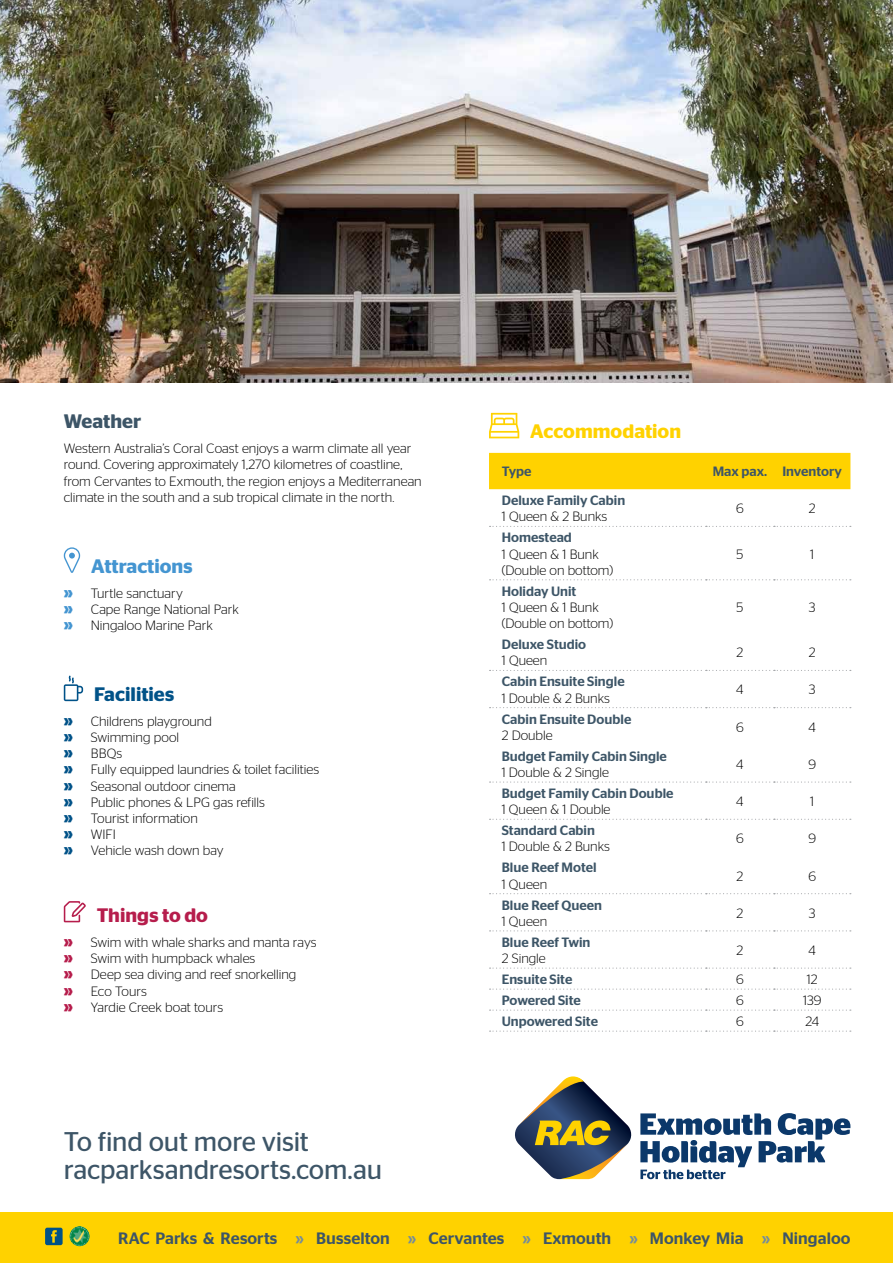
<style>
.page{position:relative;width:893px;height:1263px;background:#fff}
.page>*{position:absolute;margin:0;border:0;box-sizing:border-box;transform-origin:0 0}
.t1{font:27px/28.5px "Stag Sans";letter-spacing:-.005em;color:#3d5567}
.t2{font:600 19.5px "Stag Sans";color:#ffd200}
.t3{font:600 19.5px "Stag Sans";color:#4495d1}
.t4{font:600 19.5px "Stag Sans";color:#005288}
.t5{font:600 19.5px "Stag Sans";color:#b61d4c}
.t6{font:600 19.5px "Stag Sans";letter-spacing:.005em;color:#3d5567}
.t7{font:500 16.5px "Stag Sans";letter-spacing:.005em;color:#3d5567}
.t8{font:300 13.5px/16.2px "Stag Sans";color:#000}
.t9{font:500 13.5px "Stag Sans";color:#3d5567}
.s1{font-weight:700;font-size:16.5px;color:#4495d1}
.s2{font-weight:700;font-size:16.5px;color:#005288}
.s3{font-weight:700;font-size:16.5px;color:#b61d4c}
.s4{color:#768d99}
</style>
<div class="page">
<div style="left:0;top:1212px;width:893px;height:51px;background:#ffd200"></div>
<svg style="left:45px;top:1228px;width:18px;height:17px"></svg>
<img style="left:70px;top:1226px;width:20px;height:20px;border-radius:10px">
<img style="left:0;top:0;width:893px;height:383px">
<svg style="left:515px;top:1076px;width:117px;height:103px"></svg>
<svg style="left:640px;top:1113px;width:210px;height:66px"></svg>
<svg style="left:64px;top:547px;width:16px;height:26px"></svg>
<svg style="left:64px;top:676px;width:19px;height:25px"></svg>
<svg style="left:64px;top:901px;width:22px;height:21px"></svg>
<svg style="left:489px;top:413px;width:30px;height:25px"></svg>
<div style="left:489px;top:453px;width:361px;height:36px;background:#ffd200"></div>
<svg style="left:490px;top:526px;width:361px;height:1px"></svg>
<svg style="left:490px;top:579px;width:361px;height:1px"></svg>
<svg style="left:490px;top:670px;width:361px;height:1px"></svg>
<svg style="left:490px;top:707px;width:361px;height:1px"></svg>
<svg style="left:490px;top:781px;width:361px;height:2px"></svg>
<svg style="left:490px;top:819px;width:361px;height:1px"></svg>
<svg style="left:490px;top:893px;width:361px;height:1px"></svg>
<svg style="left:490px;top:930px;width:361px;height:1px"></svg>
<svg style="left:490px;top:967px;width:361px;height:2px"></svg>
<svg style="left:490px;top:988px;width:361px;height:2px"></svg>
<svg style="left:490px;top:1009px;width:361px;height:2px"></svg>
<svg style="left:490px;top:1030px;width:361px;height:2px"></svg>
<h2 class="t6" style="left:64px;top:410px;width:79px">Weather</h2>
<p class="t8" style="left:64px;top:440px;width:359px">Western Australia’s Coral Coast enjoys a warm climate all year round. Covering approximately 1,270 kilometres of coastline, from Cervantes to Exmouth, the region enjoys a Mediterranean climate in the south and a sub tropical climate in the north.</p>
<h2 class="t3" style="left:91px;top:555px;width:103px">Attractions</h2>
<p class="t8" style="left:64px;top:585px;width:176px"><span class="s1">»</span> Turtle sanctuary<br><span class="s1">»</span> Cape Range National Park <span class="s1">»</span> Ningaloo Marine Park</p>
<h2 class="t4" style="left:94px;top:683px;width:82px">Facilities</h2>
<p class="t8" style="left:64px;top:713px;width:257px"><span class="s2">»</span> Childrens playground<br><span class="s2">»</span> Swimming pool<br><span class="s2">»</span> BBQs<br><span class="s2">»</span> Fully equipped laundries &amp; toilet facilities <span class="s2">»</span> Seasonal outdoor cinema<br><span class="s2">»</span> Public phones &amp; LPG gas refills<br><span class="s2">»</span> Tourist information<br><span class="s2">»</span> WIFI<br><span class="s2">»</span> Vehicle wash down bay</p>
<h2 class="t5" style="left:97px;top:904px;width:113px">Things to do</h2>
<p class="t8" style="left:64px;top:934px;width:254px"><span class="s3">»</span> Swim with whale sharks and manta rays <span class="s3">»</span> Swim with humpback whales<br><span class="s3">»</span> Deep sea diving and reef snorkelling<br><span class="s3">»</span> Eco Tours<br><span class="s3">»</span> Yardie Creek boat tours</p>
<h1 class="t1" style="left:64px;top:1127px;width:320px">To find out more visit racparksandresorts.com.au</h1>
<h2 class="t2" style="left:530px;top:420px;width:152px">Accommodation</h2>
<p class="t9" style="left:502px;top:464px;width:31px">Type</p>
<p class="t9" style="left:713px;top:464px;width:131px">Max pax. Inventory</p>
<p class="t9" style="left:502px;top:493px;width:125px">Deluxe Family Cabin</p>
<p class="t8" style="left:502px;top:508px;width:107px">1 Queen &amp; 2 Bunks</p>
<p class="t8" style="left:736px;top:500px;width:9px">6</p>
<p class="t8" style="left:809px;top:500px;width:8px">2</p>
<p class="t9" style="left:502px;top:530px;width:72px">Homestead</p>
<p class="t8" style="left:502px;top:545px;width:113px">1 Queen &amp; 1 Bunk (Double on bottom)</p>
<p class="t8" style="left:736px;top:545px;width:8px">5</p>
<p class="t8" style="left:810px;top:545px;width:5px">1</p>
<p class="t9" style="left:502px;top:583px;width:76px">Holiday Unit</p>
<p class="t8" style="left:502px;top:599px;width:113px">1 Queen &amp; 1 Bunk (Double on bottom)</p>
<p class="t8" style="left:736px;top:599px;width:8px">5</p>
<p class="t8" style="left:809px;top:599px;width:8px">3</p>
<p class="t9" style="left:502px;top:637px;width:86px">Deluxe Studio</p>
<p class="t8" style="left:502px;top:652px;width:47px">1 Queen</p>
<p class="t8" style="left:736px;top:644px;width:8px">2</p>
<p class="t8" style="left:809px;top:644px;width:8px">2</p>
<p class="t9" style="left:502px;top:674px;width:124px">Cabin Ensuite Single</p>
<p class="t8" style="left:502px;top:689px;width:110px">1 Double &amp; 2 Bunks</p>
<p class="t9" style="left:502px;top:711px;width:131px">Cabin Ensuite Double</p>
<p class="t8" style="left:502px;top:727px;width:52px">2 Double</p>
<p class="t9" style="left:502px;top:748px;width:167px">Budget Family Cabin Single</p>
<p class="t8" style="left:502px;top:764px;width:109px">1 Double &amp; 2 Single</p>
<p class="t9" style="left:502px;top:785px;width:173px">Budget Family Cabin Double</p>
<p class="t8" style="left:502px;top:801px;width:110px">1 Queen &amp; 1 Double</p>
<p class="t9" style="left:502px;top:823px;width:95px">Standard Cabin</p>
<p class="t8" style="left:502px;top:838px;width:110px">1 Double &amp; 2 Bunks</p>
<p class="t9" style="left:502px;top:860px;width:96px">Blue Reef Motel</p>
<p class="t8" style="left:502px;top:876px;width:47px">1 Queen</p>
<p class="t9" style="left:502px;top:897px;width:102px">Blue Reef Queen</p>
<p class="t8" style="left:502px;top:913px;width:47px">1 Queen</p>
<p class="t9" style="left:502px;top:934px;width:90px">Blue Reef Twin</p>
<p class="t8" style="left:502px;top:950px;width:46px">2 Single</p>
<p class="t8" style="left:736px;top:681px;width:9px">4</p>
<p class="t8" style="left:809px;top:681px;width:8px">3</p>
<p class="t8" style="left:736px;top:719px;width:9px">6</p>
<p class="t8" style="left:808px;top:719px;width:9px">4</p>
<p class="t8" style="left:736px;top:756px;width:9px">4</p>
<p class="t8" style="left:808px;top:756px;width:9px">9</p>
<p class="t8" style="left:736px;top:793px;width:9px">4</p>
<p class="t8" style="left:810px;top:793px;width:5px">1</p>
<p class="t8" style="left:736px;top:830px;width:9px">6</p>
<p class="t8" style="left:808px;top:830px;width:9px">9</p>
<p class="t8" style="left:736px;top:867px;width:8px">2</p>
<p class="t8" style="left:808px;top:867px;width:9px">6</p>
<p class="t8" style="left:736px;top:905px;width:8px">2</p>
<p class="t8" style="left:809px;top:905px;width:8px">3</p>
<p class="t8" style="left:736px;top:942px;width:8px">2</p>
<p class="t8" style="left:808px;top:942px;width:9px">4</p>
<p class="t9" style="left:502px;top:971px;width:72px">Ensuite Site</p>
<p class="t8" style="left:736px;top:971px;width:9px">6</p>
<p class="t8" style="left:807px;top:971px;width:12px">12</p>
<p class="t9" style="left:502px;top:992px;width:81px">Powered Site</p>
<p class="t8" style="left:736px;top:992px;width:9px">6</p>
<p class="t8" style="left:803px;top:992px;width:20px">139</p>
<p class="t9" style="left:502px;top:1013px;width:98px">Unpowered Site</p>
<p class="t8" style="left:736px;top:1013px;width:9px">6</p>
<p class="t8" style="left:805px;top:1013px;width:15px">24</p>
<p class="t7" style="left:118px;top:1229px;width:734px">RAC Parks &amp; Resorts <span class="s4">»</span> Busselton <span class="s4">»</span> Cervantes <span class="s4">»</span> Exmouth <span class="s4">»</span> Monkey Mia <span class="s4">»</span> Ningaloo</p>
</div>
